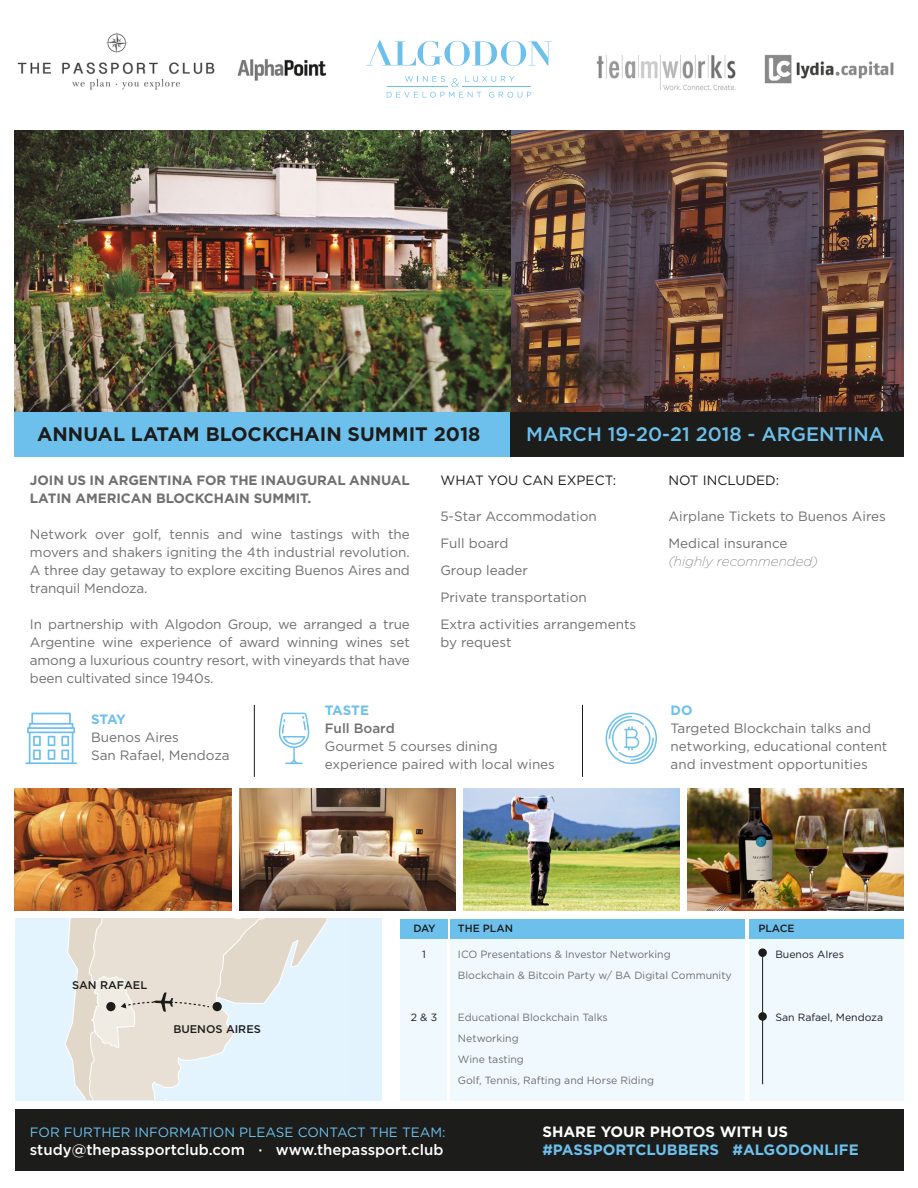
<style>
.page{position:relative;width:918px;height:1188px;background:#fff}
.page>*{position:absolute;margin:0;border:0;box-sizing:border-box;transform-origin:0 0}
.t1{font:700 19.5px "Gotham";color:#1c1c1b}
.t2{font:500 19.5px "Gotham";color:#6dc0ec}
.t3{font:500 15px "Gotham";color:#fff}
.t4{font:700 15px "Gotham";color:#6dc0ec}
.t5{font:700 15px "Gotham";color:#fff}
.t6{font:13.5px/18px "Gotham";color:#6f6f6f}
.t7{font:700 13.5px/18px "Gotham";letter-spacing:-.005em;color:#6f6f6f}
.t8{font:13.5px "Gotham";color:#6dc0ec}
.t9{font:13.5px "Gotham";color:#1c1c1b}
.t10{font:italic 200 13.5px "Gotham";color:#6f6f6f}
.t11{font:700 13.5px "Gotham";letter-spacing:-.015em;color:#6dc0ec}
.t12{font:500 13.5px "Gotham";color:#6f6f6f}
.t13{font:500 11.1px "Gotham";color:#1c1c1b}
.t14{font:10.5px/21px "Gotham";color:#6f6f6f}
.t15{font:10.5px "Gotham";color:#1c1c1b}
.t16{font:500 10.5px "Gotham";color:#1c1c1b}
</style>
<div class="page">
<div style="left:15px;top:1109px;width:888px;height:62px;background:#1c1c1b"></div>
<div style="left:401px;top:919px;width:46px;height:182px;background:#f0f9fe"></div>
<div style="left:450px;top:919px;width:294px;height:182px;background:#f0f9fe"></div>
<div style="left:749px;top:919px;width:155px;height:182px;background:#f0f9fe"></div>
<img style="left:14px;top:131px;width:498px;height:281px">
<img style="left:512px;top:131px;width:391px;height:281px">
<img style="left:15px;top:788px;width:217px;height:122px">
<img style="left:239px;top:788px;width:217px;height:122px">
<img style="left:463px;top:788px;width:217px;height:122px">
<img style="left:687px;top:788px;width:217px;height:122px">
<div style="left:758px;top:948px;width:9px;height:9px;background:#1c1c1b;border-radius:50%"></div>
<div style="left:758px;top:1012px;width:9px;height:9px;background:#1c1c1b;border-radius:50%"></div>
<div style="left:15px;top:918px;width:367px;height:182px;background:#e2f3fd"></div>
<svg style="left:65px;top:918px;width:263px;height:182px"></svg>
<svg style="left:89px;top:918px;width:183px;height:182px"></svg>
<div style="left:400px;top:919px;width:47px;height:19px;background:#6dc0ec"></div>
<div style="left:450px;top:919px;width:295px;height:19px;background:#6dc0ec"></div>
<div style="left:749px;top:919px;width:155px;height:19px;background:#6dc0ec"></div>
<hr style="left:762px;top:953px;width:1px;height:131px;background:#1c1c1b">
<div style="left:14px;top:412px;width:497px;height:44px;background:#6dc0ec"></div>
<div style="left:510px;top:412px;width:393px;height:44px;background:#1c1c1b"></div>
<svg style="left:366px;top:40px;width:186px;height:26px"></svg>
<svg style="left:387px;top:76px;width:144px;height:22px"></svg>
<hr style="left:387px;top:86px;width:61px;height:1px;background:#6dc0ec">
<hr style="left:463px;top:86px;width:68px;height:1px;background:#6dc0ec">
<img style="left:596px;top:55px;width:140px;height:36px">
<img style="left:764px;top:54px;width:130px;height:30px">
<img style="left:17px;top:32px;width:198px;height:58px">
<img style="left:237px;top:59px;width:90px;height:22px">
<svg style="left:25px;top:713px;width:52px;height:51px"></svg>
<svg style="left:279px;top:713px;width:30px;height:51px"></svg>
<svg style="left:606px;top:713px;width:51px;height:51px"></svg>
<hr style="left:254px;top:705px;width:1px;height:72px;background:#1c1c1b">
<hr style="left:582px;top:705px;width:1px;height:72px;background:#1c1c1b">
<h1 class="t1" style="left:37px;top:421px;width:445px">ANNUAL LATAM BLOCKCHAIN SUMMIT 2018</h1>
<p class="t9" style="left:440px;top:472px;width:177px">WHAT YOU CAN EXPECT:</p>
<p class="t6" style="left:440px;top:502px;width:197px;line-height:27px">5-Star Accommodation<br>Full board<br>Group leader<br>Private transportation<br>Extra activities arrangements</p>
<p class="t6" style="left:440px;top:633px;width:73px">by request</p>
<h1 class="t2" style="left:526px;top:421px;width:360px">MARCH 19-20-21 2018 - ARGENTINA</h1>
<p class="t9" style="left:669px;top:472px;width:112px">NOT INCLUDED:</p>
<p class="t6" style="left:669px;top:502px;width:219px;line-height:27px">Airplane Tickets to Buenos Aires<br>Medical insurance</p>
<p class="t10" style="left:669px;top:554px;width:151px">(highly recommended)</p>
<p class="t7" style="left:30px;top:471px;width:381px">JOIN US IN ARGENTINA FOR THE INAUGURAL ANNUAL<br>LATIN AMERICAN BLOCKCHAIN SUMMIT.</p>
<p class="t6" style="left:30px;top:525px;width:381px;text-align:justify">Network over golf, tennis and wine tastings with the movers and shakers igniting the 4th industrial revolution.<br>A three day getaway to explore exciting Buenos Aires and tranquil Mendoza.</p>
<p class="t6" style="left:30px;top:615px;width:381px;text-align:justify">In partnership with Algodon Group, we arranged a true Argentine wine experience of award winning wines set among a luxurious country resort, with vineyards that have been cultivated since 1940s.</p>
<p class="t11" style="left:91px;top:711px;width:36px">STAY</p>
<p class="t6" style="left:91px;top:728px;width:140px">Buenos Aires<br>San Rafael, Mendoza</p>
<p class="t13" style="left:72px;top:978px;width:77px">SAN RAFAEL</p>
<p class="t13" style="left:173px;top:1022px;width:89px">BUENOS AIRES</p>
<p class="t11" style="left:325px;top:701px;width:46px">TASTE</p>
<p class="t12" style="left:325px;top:719px;width:71px">Full Board</p>
<p class="t6" style="left:325px;top:737px;width:232px">Gourmet 5 courses dining experience paired with local wines</p>
<p class="t11" style="left:671px;top:701px;width:24px">DO</p>
<p class="t6" style="left:671px;top:719px;width:218px">Targeted Blockchain talks and networking, educational content and investment opportunities</p>
<p class="t16" style="left:413px;top:921px;width:24px">DAY</p>
<p class="t16" style="left:458px;top:921px;width:57px">THE PLAN</p>
<p class="t16" style="left:758px;top:921px;width:38px">PLACE</p>
<p class="t15" style="left:422px;top:947px;width:5px">1</p>
<p class="t15" style="left:411px;top:1010px;width:28px">2 &amp; 3</p>
<p class="t14" style="left:458px;top:943px;width:275px">ICO Presentations &amp; Investor Networking<br>Blockchain &amp; Bitcoin Party w/ BA Digital Community</p>
<p class="t14" style="left:458px;top:1006px;width:198px">Educational Blockchain Talks<br>Networking<br>Wine tasting<br>Golf, Tennis, Rafting and Horse Riding</p>
<p class="t15" style="left:775px;top:947px;width:70px">Buenos AIres</p>
<p class="t15" style="left:775px;top:1010px;width:109px">San Rafael, Mendoza</p>
<p class="t8" style="left:30px;top:1123px;width:417px">FOR FURTHER INFORMATION PLEASE CONTACT THE TEAM:</p>
<p class="t3" style="left:30px;top:1140px;width:415px">study@thepassportclub.com · www.thepassport.club</p>
<p class="t5" style="left:542px;top:1122px;width:247px">SHARE YOUR PHOTOS WITH US</p>
<p class="t4" style="left:542px;top:1140px;width:318px">#PASSPORTCLUBBERS #ALGODONLIFE</p>
</div>
